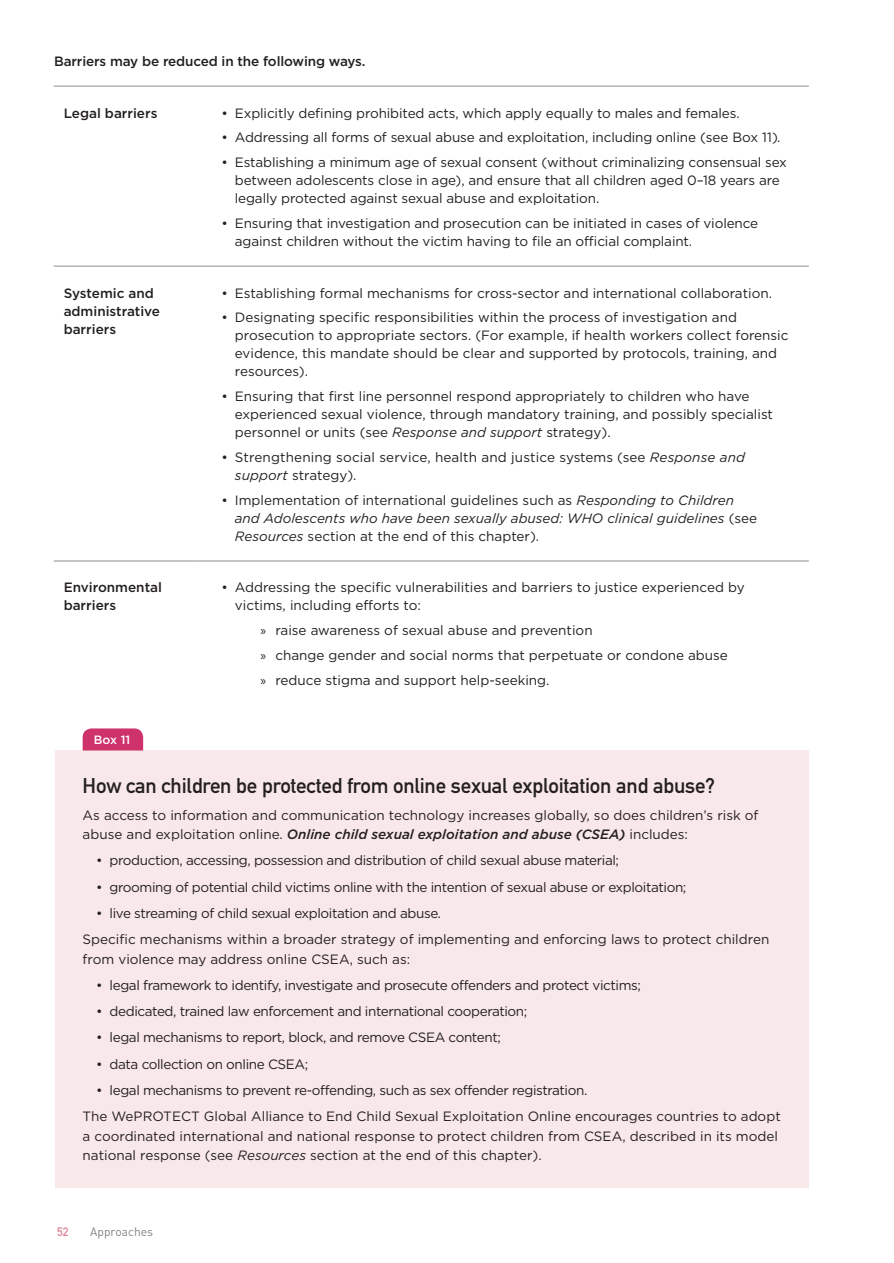
<style>
.page{position:relative;width:894px;height:1263px;background:#fff}
.page>*{position:absolute;margin:0;border:0;box-sizing:border-box;transform-origin:0 0}
.H4_-_Implementation{font:700 21px "DIN Alternate";letter-spacing:-.01em;color:#231f20}
.Body_Copy{font:13.5px/18px "Gotham HTF";letter-spacing:-.01em;color:#231f20}
.Body_Copy-2{font:13.5px "Gotham HTF";letter-spacing:-.03em;color:#231f20}
.t1{font:italic 13.5px/18px "Gotham HTF";color:#231f20}
.Body_Copy-3{font:500 13.5px/18px "Gotham HTF";color:#231f20}
.Body_Copy-4{font:13.5px/18px "Gotham HTF";letter-spacing:.01em;color:#231f20}
.t2{font:12px "DIN Alternate";color:#808285}
.H5_-_Italic{font:500 12px "Gotham HTF";color:#fff}
.t3{font:700 12px "DIN Alternate";color:#de8799}
.s1{font-style:italic}
.s2{font-style:normal}
.s3{font-family:"Myriad Pro"}
.s4{font-weight:500;font-style:italic}
</style>
<div class="page">
<div style="left:56px;top:750px;width:752px;height:437px;background:#f9e8ea"></div>
<hr style="left:54px;top:85px;width:144px;height:2px;background:#b2b3b7">
<hr style="left:198px;top:85px;width:610px;height:2px;background:#b2b3b7">
<hr style="left:54px;top:265px;width:144px;height:2px;background:#b2b3b7">
<hr style="left:198px;top:265px;width:610px;height:2px;background:#b2b3b7">
<hr style="left:54px;top:560px;width:144px;height:2px;background:#b2b3b7">
<hr style="left:198px;top:560px;width:610px;height:2px;background:#b2b3b7">
<svg style="left:83px;top:728px;width:60px;height:22px"></svg>
<p class="Body_Copy-3" style="left:54px;top:52px;width:313px">Barriers may be reduced in the following ways.</p>
<p class="Body_Copy-3" style="left:64px;top:104px;width:95px">Legal barriers</p>
<p class="Body_Copy" style="left:221px;top:104px;width:519px">• Explicitly defining prohibited acts, which apply equally to males and females.</p>
<p class="Body_Copy" style="left:221px;top:128px;width:561px">• Addressing all forms of sexual abuse and exploitation, including online (see Box 11)<span class="s1">.</span></p>
<p class="Body_Copy" style="left:235px;top:153px;width:553px;text-indent:-14px">• Establishing a minimum age of sexual consent (without criminalizing consensual sex between adolescents close in age), and ensure that all children aged 0–18 years are legally protected against sexual abuse and exploitation.</p>
<p class="Body_Copy" style="left:235px;top:214px;width:524px;text-indent:-14px">• Ensuring that investigation and prosecution can be initiated in cases of violence against children without the victim having to file an official complaint.</p>
<p class="Body_Copy-3" style="left:64px;top:283px;width:98px">Systemic and administrative barriers</p>
<p class="Body_Copy" style="left:221px;top:284px;width:552px">• Establishing formal mechanisms for cross-sector and international collaboration.</p>
<p class="Body_Copy" style="left:235px;top:308px;width:555px;text-indent:-14px">• Designating specific responsibilities within the process of investigation and prosecution to appropriate sectors. (For example, if health workers collect forensic evidence, this mandate should be clear and supported by protocols, training, and resources).</p>
<p class="Body_Copy" style="left:235px;top:387px;width:539px;text-indent:-14px">• Ensuring that first line personnel respond appropriately to children who have experienced sexual violence, through mandatory training, and possibly specialist personnel or units (see <span class="s1">Response and support</span> strategy).</p>
<p class="Body_Copy-4" style="left:235px;top:448px;width:511px;text-indent:-14px">• Strengthening social service, health and justice systems (see <span class="s1">Response and support</span> strategy).</p>
<p class="t1" style="left:235px;top:491px;width:523px;text-indent:-14px"><span class="s2">• Implementation of international guidelines such as</span> Responding to Children and Adolescents who have been sexually abused: WHO clinical guidelines <span class="s2">(see<br></span>Resources <span class="s2">section at the end of this chapter).</span></p>
<p class="Body_Copy-3" style="left:64px;top:578px;width:100px">Environmental barriers</p>
<p class="Body_Copy" style="left:235px;top:578px;width:511px;text-indent:-14px">• Addressing the specific vulnerabilities and barriers to justice experienced by victims, including efforts to:</p>
<p class="Body_Copy" style="left:260px;top:621px;width:333px"><span class="s3">»</span> raise awareness of sexual abuse and prevention</p>
<p class="Body_Copy" style="left:260px;top:646px;width:469px"><span class="s3">»</span> change gender and social norms that perpetuate or condone abuse</p>
<p class="Body_Copy" style="left:260px;top:671px;width:290px"><span class="s3">»</span> reduce stigma and support help-seeking.</p>
<p class="H5_-_Italic" style="left:94px;top:733px;width:38px">Box 11</p>
<p class="H4_-_Implementation" style="left:83px;top:770px;width:633px">How can children be protected from online sexual exploitation and abuse?</p>
<p class="Body_Copy" style="left:83px;top:804px;width:677px;line-height:19.5px">As access to information and communication technology increases globally, so does children’s risk of abuse and exploitation online. <span class="s4">Online child sexual exploitation and abuse (CSEA)</span> includes:</p>
<p class="Body_Copy-2" style="left:96px;top:853px;width:524px">• production, accessing, possession and distribution of child sexual abuse material;</p>
<p class="Body_Copy-2" style="left:96px;top:879px;width:591px">• grooming of potential child victims online with the intention of sexual abuse or exploitation;</p>
<p class="Body_Copy-2" style="left:96px;top:905px;width:346px">• live streaming of child sexual exploitation and abuse.</p>
<p class="Body_Copy" style="left:83px;top:929px;width:688px;line-height:19.5px">Specific mechanisms within a broader strategy of implementing and enforcing laws to protect children from violence may address online CSEA, such as:</p>
<p class="Body_Copy-2" style="left:96px;top:977px;width:546px">• legal framework to identify, investigate and prosecute offenders and protect victims;</p>
<p class="Body_Copy-2" style="left:96px;top:1003px;width:432px">• dedicated, trained law enforcement and international cooperation;</p>
<p class="Body_Copy-2" style="left:96px;top:1030px;width:406px">• legal mechanisms to report, block, and remove CSEA content;</p>
<p class="Body_Copy-2" style="left:96px;top:1056px;width:213px">• data collection on online CSEA;</p>
<p class="Body_Copy-2" style="left:96px;top:1082px;width:492px">• legal mechanisms to prevent re-offending, such as sex offender registration.</p>
<p class="Body_Copy" style="left:83px;top:1106px;width:699px;line-height:19.5px">The WePROTECT Global Alliance to End Child Sexual Exploitation Online encourages countries to adopt a coordinated international and national response to protect children from CSEA, described in its model national response (see <span class="s1">Resources</span> section at the end of this chapter).</p>
<p class="t3" style="left:57px;top:1222px;width:13px">52</p>
<p class="t2" style="left:90px;top:1223px;width:65px">Approaches</p>
</div>
